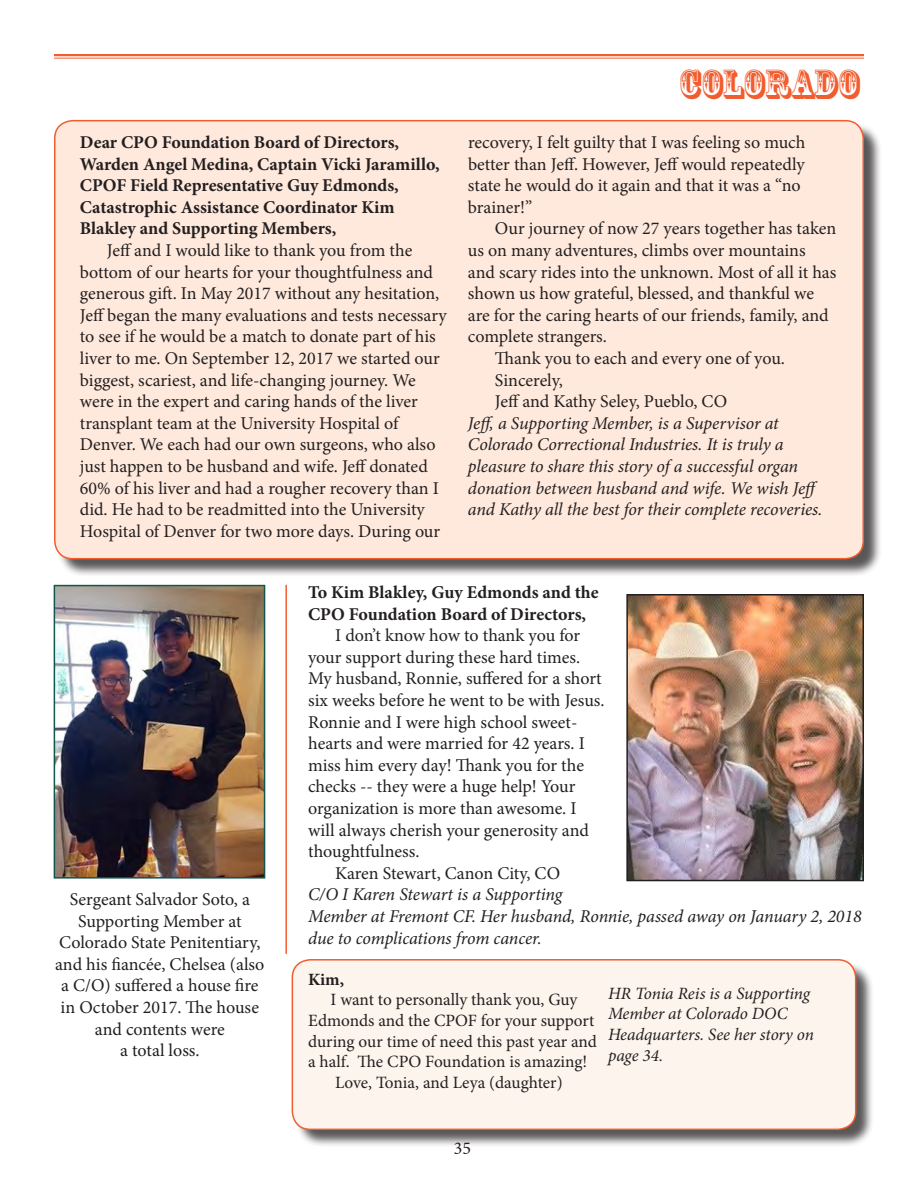
<style>
.page{position:relative;width:918px;height:1188px;background:#fff}
.page>*{position:absolute;margin:0;border:0;box-sizing:border-box;transform-origin:0 0}
.t1{font:39px "Rosewood Std";color:#f15d2f}
.t2{font:18px/21.6px "Minion Pro";letter-spacing:-.005em;color:#231f20}
.t3{font:italic 18px/21.6px "Minion Pro";letter-spacing:-.01em;color:#231f20}
.t4{font:700 18px/21.6px "Minion Pro";color:#231f20}
.t5{font:17.25px/20.7px "Minion Pro";letter-spacing:-.005em;color:#231f20;text-align:center}
.t6{font:italic 17.25px/20.7px "Minion Pro";letter-spacing:-.005em;color:#231f20}
.t7{font:700 17.25px "Minion Pro";color:#231f20}
</style>
<div class="page">
<div style="left:294px;top:962px;width:580px;height:186px;background:#231f20;opacity:.75"></div>
<div style="left:292px;top:960px;width:564px;height:169px;background:#fdf4ed;border-radius:18px"></div>
<div style="left:292px;top:959px;width:564px;height:171px;border:2px solid #f15d2f;border-radius:18px"></div>
<div style="left:57px;top:123px;width:825px;height:454px;background:#231f20;opacity:.75"></div>
<div style="left:55px;top:121px;width:808px;height:438px;background:#fee9dc;border-radius:18px"></div>
<div style="left:54px;top:120px;width:810px;height:439px;border:2px solid #f15d2f;border-radius:18px"></div>
<hr style="left:54px;top:58px;width:810px;height:1px;background:#f15d2f">
<hr style="left:54px;top:54px;width:810px;height:2px;background:#f15d2f">
<img style="left:57px;top:588px;width:205px;height:288px">
<div style="left:54px;top:585px;width:211px;height:294px;border:2px solid #11564f"></div>
<img style="left:629px;top:597px;width:232px;height:281px">
<div style="left:626px;top:594px;width:238px;height:287px;border:2px solid #231f20"></div>
<hr style="left:285px;top:585px;width:2px;height:369px;background:#f15d2f">
<p class="t4" style="left:80px;top:131px;width:361px">Dear CPO Foundation Board of Directors, Warden Angel Medina, Captain Vicki Jaramillo, CPOF Field Representative Guy Edmonds, Catastrophic Assistance Coordinator Kim Blakley and Supporting Members,</p>
<p class="t2" style="left:80px;top:240px;width:368px;text-indent:27px">Jeff and I would like to thank you from the bottom of our hearts for your thoughtfulness and generous gift. In May 2017 without any hesitation, Jeff began the many evaluations and tests necessary to see if he would be a match to donate part of his liver to me. On September 12, 2017 we started our biggest, scariest, and life-changing journey. We were in the expert and caring hands of the liver transplant team at the University Hospital of Denver. We each had our own surgeons, who also just happen to be husband and wife. Jeff donated 60% of his liver and had a rougher recovery than I did. He had to be readmitted into the University Hospital of Denver for two more days. During our</p>
<h1 class="t1" style="left:678px;top:61px;width:182px">COLORADO</h1>
<p class="t2" style="left:468px;top:132px;width:339px">recovery, I felt guilty that I was feeling so much better than Jeff. However, Jeff would repeatedly state he would do it again and that it was a “no brainer!”</p>
<p class="t2" style="left:495px;top:218px;width:343px">Our journey of now 27 years together has taken</p>
<p class="t2" style="left:468px;top:240px;width:339px">us on many adventures, climbs over mountains</p>
<p class="t2" style="left:468px;top:261px;width:370px">and scary rides into the unknown. Most of all it has</p>
<p class="t2" style="left:468px;top:283px;width:348px">shown us how grateful, blessed, and thankful we</p>
<p class="t2" style="left:468px;top:304px;width:362px">are for the caring hearts of our friends, family, and</p>
<p class="t2" style="left:468px;top:326px;width:141px">complete strangers.</p>
<p class="t2" style="left:495px;top:348px;width:291px">Thank you to each and every one of you.</p>
<p class="t2" style="left:495px;top:369px;width:69px">Sincerely,</p>
<p class="t2" style="left:495px;top:391px;width:234px">Jeff and Kathy Seley, Pueblo, CO</p>
<p class="t3" style="left:468px;top:412px;width:356px">Jeff, a Supporting Member, is a Supervisor at Colorado Correctional Industries. It is truly a pleasure to share this story of a successful organ donation between husband and wife. We wish Jeff and Kathy all the best for their complete recoveries.</p>
<p class="t2" style="left:55px;top:889px;width:211px;text-align:center">Sergeant Salvador Soto, a<br>Supporting Member at<br>Colorado State Penitentiary, and his fiancée, Chelsea (also a C/O) suffered a house fire in October 2017. The house and contents were<br>a total loss.</p>
<p class="t4" style="left:308px;top:581px;width:292px">To Kim Blakley, Guy Edmonds and the<br>CPO Foundation Board of Directors,</p>
<p class="t2" style="left:335px;top:625px;width:247px">I don’t know how to thank you for</p>
<p class="t2" style="left:308px;top:646px;width:274px">your support during these hard times.</p>
<p class="t2" style="left:308px;top:668px;width:295px">My husband, Ronnie, suffered for a short</p>
<p class="t2" style="left:308px;top:689px;width:298px">six weeks before he went to be with Jesus.</p>
<p class="t2" style="left:308px;top:711px;width:271px">Ronnie and I were high school sweet-</p>
<p class="t2" style="left:308px;top:733px;width:278px">hearts and were married for 42 years. I</p>
<p class="t2" style="left:308px;top:754px;width:277px">miss him every day! Thank you for the</p>
<p class="t2" style="left:308px;top:776px;width:269px">checks -- they were a huge help! Your</p>
<p class="t2" style="left:308px;top:797px;width:270px">organization is more than awesome. I</p>
<p class="t2" style="left:308px;top:819px;width:282px">will always cherish your generosity and</p>
<p class="t2" style="left:308px;top:841px;width:113px">thoughtfulness.</p>
<p class="t2" style="left:335px;top:862px;width:227px">Karen Stewart, Canon City, CO</p>
<p class="t3" style="left:308px;top:884px;width:555px">C/O I Karen Stewart is a Supporting<br>Member at Fremont CF. Her husband, Ronnie, passed away on January 2, 2018 due to complications from cancer.</p>
<p class="t7" style="left:308px;top:967px;width:38px">Kim,</p>
<p class="t5" style="left:308px;top:989px;width:290px">I want to personally thank you, Guy Edmonds and the CPOF for your support during our time of need this past year and a half. The CPO Foundation is amazing!<br>Love, Tonia, and Leya (daughter)</p>
<p class="t6" style="left:608px;top:983px;width:207px">HR Tonia Reis is a Supporting<br>Member at Colorado DOC<br>Headquarters. See her story on page 34.</p>
<p class="t2" style="left:454px;top:1137px;width:19px">35</p>
</div>
